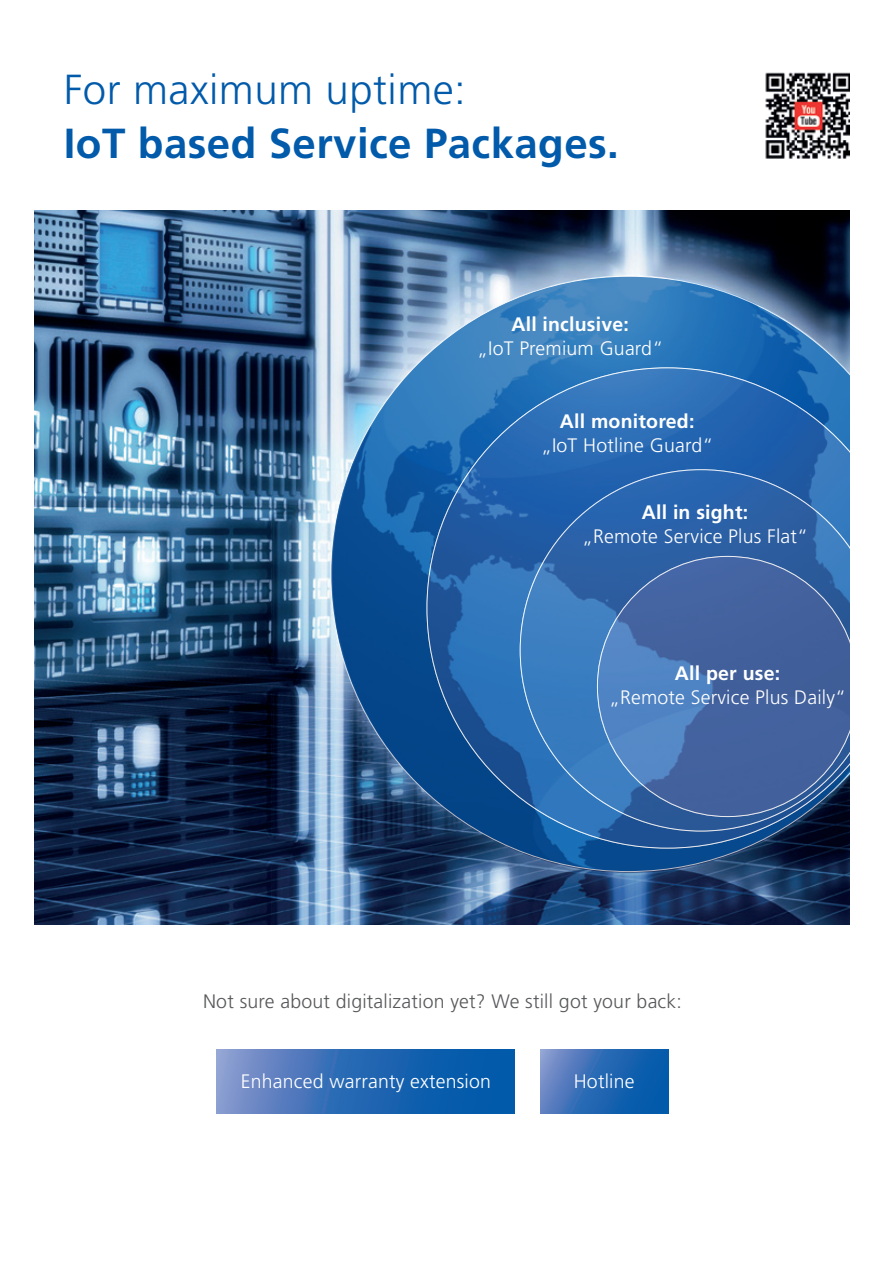
<style>
.page{position:relative;width:885px;height:1263px;background:#fff}
.page>*{position:absolute;margin:0;border:0;box-sizing:border-box;transform-origin:0 0}
.t1{font:700 42px "Frutiger LT Std";letter-spacing:.01em;color:#015aaa}
.t2{font:300 42px "Frutiger LT Std";letter-spacing:.01em;color:#015aaa}
.t3{font:300 19.5px "Frutiger LT Std";letter-spacing:.01em;color:#fff}
.t4{font:300 19.5px "Frutiger LT Std";letter-spacing:.01em;color:#57585a}
.t5{font:700 19.5px "Frutiger LT Std";letter-spacing:.01em;color:#fff}
</style>
<div class="page">
<img style="left:34px;top:210px;width:816px;height:714px">
<svg style="left:540px;top:1050px;width:128px;height:64px;background:#2e6cb4"></svg>
<img style="left:765px;top:72px;width:85px;height:87px">
<svg style="left:330px;top:275px;width:520px;height:597px;background:#4174a6"></svg>
<svg style="left:426px;top:367px;width:424px;height:482px;background:#2363a8"></svg>
<svg style="left:519px;top:469px;width:331px;height:363px;background:#316aac"></svg>
<svg style="left:597px;top:556px;width:260px;height:260px;background:#476aa6"></svg>
<div style="left:850px;top:0;width:34px;height:1263px;background:#fff"></div>
<svg style="left:217px;top:1050px;width:297px;height:64px;background:#306db5"></svg>
<h1 class="t2" style="left:64px;top:66px;width:403px">For maximum uptime:</h1>
<h1 class="t1" style="left:64px;top:119px;width:556px">IoT based Service Packages.</h1>
<p class="t5" style="left:511px;top:312px;width:119px">All inclusive:</p>
<p class="t3" style="left:477px;top:337px;width:187px">„IoT Premium Guard“</p>
<p class="t5" style="left:560px;top:409px;width:136px">All monitored:</p>
<p class="t3" style="left:541px;top:434px;width:174px">„IoT Hotline Guard“</p>
<p class="t5" style="left:641px;top:501px;width:108px">All in sight:</p>
<p class="t3" style="left:582px;top:525px;width:227px">„Remote Service Plus Flat“</p>
<p class="t5" style="left:675px;top:662px;width:107px">All per use:</p>
<p class="t3" style="left:609px;top:686px;width:238px">„Remote Service Plus Daily“</p>
<p class="t4" style="left:203px;top:990px;width:480px">Not sure about digitalization yet? We still got your back:</p>
<p class="t3" style="left:241px;top:1070px;width:251px">Enhanced warranty extension</p>
<p class="t3" style="left:573px;top:1070px;width:62px">Hotline</p>
</div>
